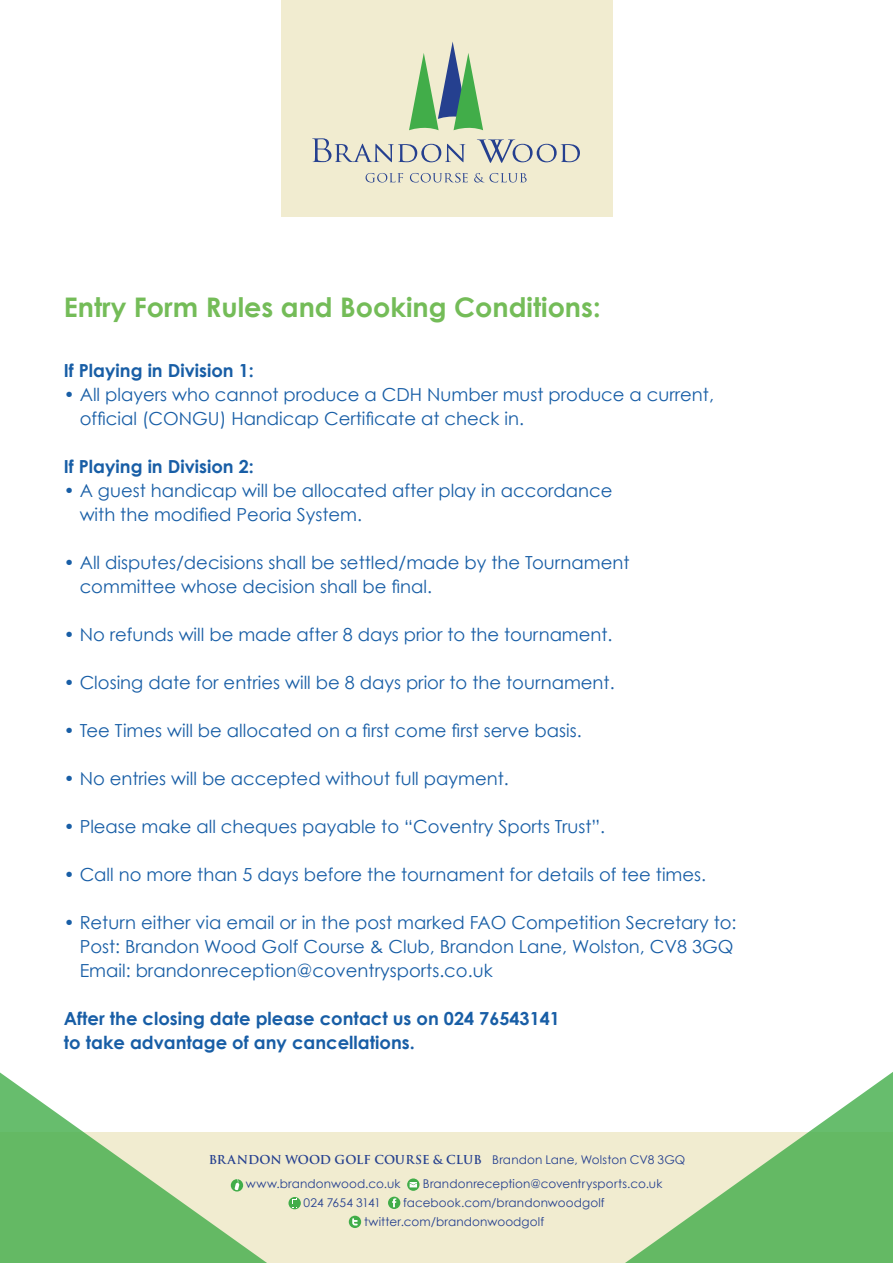
<style>
.page{position:relative;width:893px;height:1263px;background:#fff}
.page>*{position:absolute;margin:0;border:0;box-sizing:border-box;transform-origin:0 0}
.t1{font:700 27px "Century Gothic";color:#74bc58}
.t2{font:18px/24px "Century Gothic";color:#185ea6}
.t3{font:700 18px/24px "Century Gothic";color:#185ea6}
.t4{font:12px/18.5px "Century Gothic";letter-spacing:.01em;color:#25408f}
.t5{font:700 12px "Trajan Pro";letter-spacing:.005em;color:#25408f}
.t6{font:12px "Century Gothic";letter-spacing:-.025em;color:#25408f}
.s1{font-family:"Century Gothic";font-weight:400}
</style>
<div class="page">
<div style="left:281px;top:0;width:331px;height:217px;background:#f1ecd0"></div>
<svg style="left:312px;top:138px;width:153px;height:24px"></svg>
<svg style="left:477px;top:139px;width:103px;height:24px"></svg>
<svg style="left:409px;top:41px;width:74px;height:89px"></svg>
<svg style="left:366px;top:173px;width:37px;height:9px"></svg>
<svg style="left:410px;top:173px;width:58px;height:9px"></svg>
<svg style="left:474px;top:173px;width:53px;height:9px"></svg>
<div style="left:0;top:1132px;width:893px;height:131px;background:#f1ecd0"></div>
<svg style="left:625px;top:1072px;width:268px;height:191px"></svg>
<svg style="left:388px;top:1197px;width:12px;height:12px"></svg>
<svg style="left:392px;top:1198px;width:4px;height:9px"></svg>
<svg style="left:349px;top:1216px;width:12px;height:12px"></svg>
<svg style="left:352px;top:1218px;width:6px;height:7px"></svg>
<svg style="left:407px;top:1178px;width:12px;height:13px"></svg>
<svg style="left:410px;top:1182px;width:7px;height:5px"></svg>
<svg style="left:288px;top:1197px;width:13px;height:12px"></svg>
<svg style="left:293px;top:1198px;width:4px;height:10px"></svg>
<svg style="left:0;top:1072px;width:267px;height:191px"></svg>
<h1 class="t1" style="left:64px;top:290px;width:538px">Entry Form Rules and Booking Conditions:</h1>
<p class="t3" style="left:64px;top:358px;width:192px">If Playing in Division 1:</p>
<p class="t2" style="left:80px;top:382px;width:636px;text-indent:-16px">• All players who cannot produce a CDH Number must produce a current, official (CONGU) Handicap Certificate at check in.</p>
<p class="t3" style="left:64px;top:454px;width:192px">If Playing in Division 2:</p>
<p class="t2" style="left:80px;top:478px;width:534px;text-indent:-16px">• A guest handicap will be allocated after play in accordance with the modified Peoria System.</p>
<p class="t2" style="left:80px;top:550px;width:551px;text-indent:-16px">• All disputes/decisions shall be settled/made by the Tournament committee whose decision shall be final.</p>
<p class="t2" style="left:64px;top:622px;width:550px">• No refunds will be made after 8 days prior to the tournament.</p>
<p class="t2" style="left:64px;top:670px;width:552px">• Closing date for entries will be 8 days prior to the tournament.</p>
<p class="t2" style="left:64px;top:718px;width:519px">• Tee Times will be allocated on a first come first serve basis.</p>
<p class="t2" style="left:64px;top:766px;width:446px">• No entries will be accepted without full payment.</p>
<p class="t2" style="left:64px;top:814px;width:543px">• Please make all cheques payable to “Coventry Sports Trust”.</p>
<p class="t2" style="left:64px;top:862px;width:644px">• Call no more than 5 days before the tournament for details of tee times.</p>
<p class="t2" style="left:80px;top:910px;width:658px;text-indent:-16px">• Return either via email or in the post marked FAO Competition Secretary to:<br>Post: Brandon Wood Golf Course &amp; Club, Brandon Lane, Wolston, CV8 3GQ<br>Email: brandonreception@coventrysports.co.uk</p>
<p class="t3" style="left:64px;top:1006px;width:498px">After the closing date please contact us on 024 76543141 to take advantage of any cancellations.</p>
<p class="t5" style="left:209px;top:1152px;width:478px">BRANDON WOOD GOLF COURSE &amp; CLUB <span class="s1">Brandon Lane, Wolston CV8 3GQ</span></p>
<p class="t4" style="left:246px;top:1175px;width:156px">www.brandonwood.co.uk</p>
<p class="t4" style="left:423px;top:1175px;width:241px">Brandonreception@coventrysports.co.uk</p>
<p class="t6" style="left:304px;top:1195px;width:79px">024 7654 3141</p>
<p class="t4" style="left:364px;top:1193px;width:242px;text-indent:39px">facebook.com/brandonwoodgolf twitter.com/brandonwoodgolf</p>
</div>
